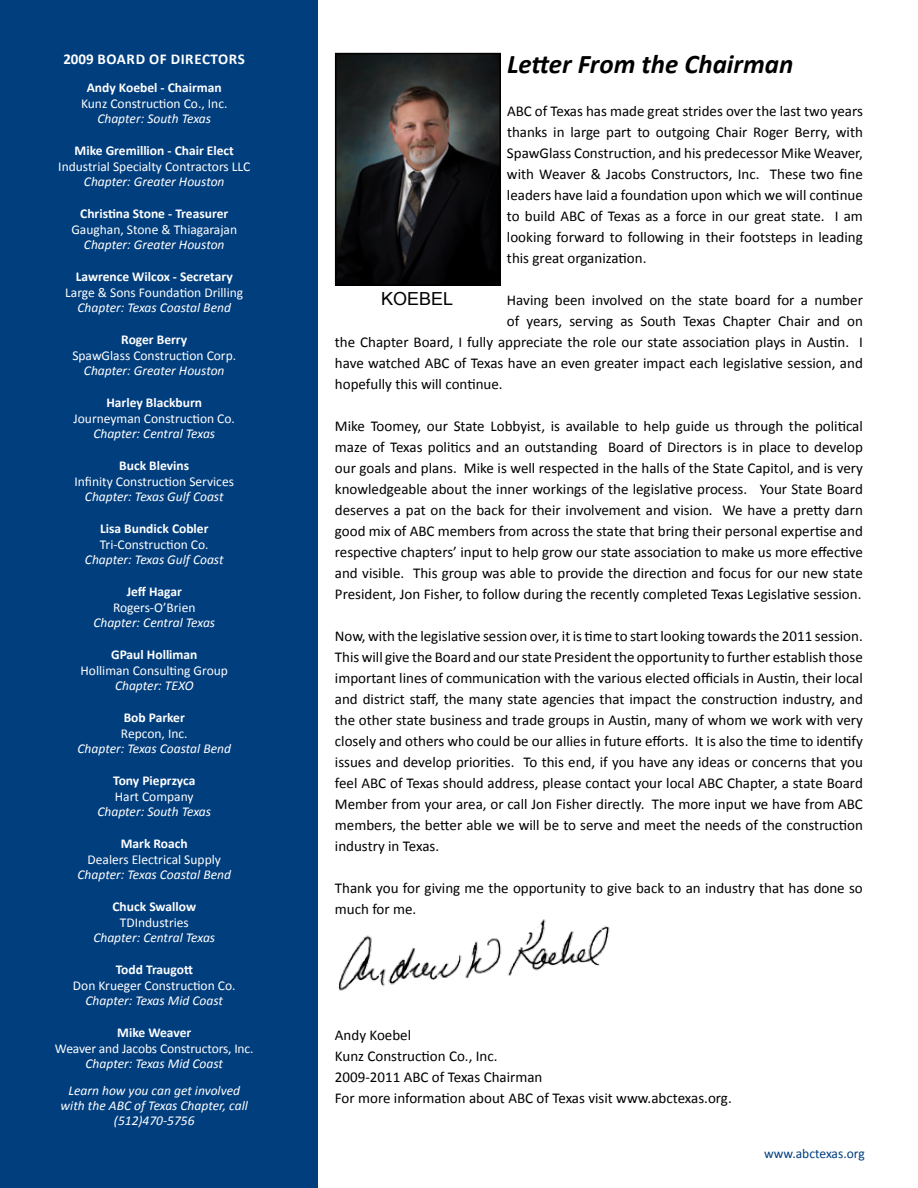
<style>
.page{position:relative;width:918px;height:1188px;background:#fff}
.page>*{position:absolute;margin:0;border:0;box-sizing:border-box;transform-origin:0 0}
.t1{font:italic 700 27px "Calibri";color:#000}
.t2{font:18px "Arial";color:#000}
.t3{font:15px/21px "Calibri";color:#000;text-align:justify}
.t4{font:700 15px "Calibri";letter-spacing:.04em;color:#fff}
.t5{font:italic 13.5px/27px "Calibri";color:#fff;text-align:center}
.t6{font:13.5px "Calibri";color:#fff}
.t7{font:700 13.5px "Calibri";color:#fff}
.t8{font:13.5px "Calibri";color:#003e7e}
</style>
<div class="page">
<img style="left:338px;top:919px;width:272px;height:72px">
<div style="left:0;top:0;width:317px;height:1188px;background:#003e7e"></div>
<img style="left:338px;top:56px;width:160px;height:227px">
<div style="left:335px;top:53px;width:166px;height:233px;border:2px solid #000"></div>
<p class="t4" style="left:63px;top:50px;width:183px">2009 Board of Directors</p>
<p class="t7" style="left:87px;top:79px;width:137px">Andy Koebel - Chairman</p>
<p class="t6" style="left:81px;top:95px;width:148px">Kunz Construction Co., Inc.</p>
<p class="t5" style="left:97px;top:105px;width:115px">Chapter: South Texas</p>
<p class="t7" style="left:75px;top:142px;width:161px">Mike Gremillion - Chair Elect</p>
<p class="t6" style="left:58px;top:158px;width:193px">Industrial Specialty Contractors LLC</p>
<p class="t5" style="left:84px;top:168px;width:142px">Chapter: Greater Houston</p>
<p class="t7" style="left:80px;top:205px;width:150px">Christina Stone - Treasurer</p>
<p class="t6" style="left:71px;top:221px;width:167px">Gaughan, Stone &amp; Thiagarajan</p>
<p class="t5" style="left:84px;top:231px;width:142px">Chapter: Greater Houston</p>
<p class="t7" style="left:76px;top:268px;width:159px">Lawrence Wilcox - Secretary</p>
<p class="t6" style="left:65px;top:284px;width:180px">Large &amp; Sons Foundation Drilling</p>
<p class="t5" style="left:78px;top:294px;width:155px">Chapter: Texas Coastal Bend</p>
<p class="t7" style="left:121px;top:331px;width:67px">Roger Berry</p>
<p class="t6" style="left:72px;top:347px;width:165px">SpawGlass Construction Corp.</p>
<p class="t5" style="left:84px;top:357px;width:142px">Chapter: Greater Houston</p>
<p class="t7" style="left:106px;top:394px;width:97px">Harley Blackburn</p>
<p class="t6" style="left:74px;top:410px;width:163px">Journeyman Construction Co.</p>
<p class="t5" style="left:93px;top:420px;width:123px">Chapter: Central Texas</p>
<p class="t7" style="left:119px;top:457px;width:71px">Buck Blevins</p>
<p class="t6" style="left:75px;top:473px;width:161px">Infinity Construction Services</p>
<p class="t5" style="left:85px;top:483px;width:140px">Chapter: Texas Gulf Coast</p>
<p class="t7" style="left:100px;top:520px;width:110px">Lisa Bundick Cobler</p>
<p class="t6" style="left:100px;top:536px;width:110px">Tri-Construction Co.</p>
<p class="t5" style="left:85px;top:546px;width:140px">Chapter: Texas Gulf Coast</p>
<p class="t7" style="left:127px;top:583px;width:57px">Jeff Hagar</p>
<p class="t6" style="left:113px;top:599px;width:84px">Rogers-O’Brien</p>
<p class="t5" style="left:93px;top:609px;width:123px">Chapter: Central Texas</p>
<p class="t7" style="left:111px;top:646px;width:88px">GPaul Holliman</p>
<p class="t6" style="left:81px;top:662px;width:149px">Holliman Consulting Group</p>
<p class="t5" style="left:115px;top:672px;width:80px">Chapter: TEXO</p>
<p class="t7" style="left:124px;top:709px;width:63px">Bob Parker</p>
<p class="t6" style="left:121px;top:725px;width:68px">Repcon, Inc.</p>
<p class="t5" style="left:78px;top:735px;width:155px">Chapter: Texas Coastal Bend</p>
<p class="t7" style="left:113px;top:772px;width:84px">Tony Pieprzyca</p>
<p class="t6" style="left:115px;top:788px;width:80px">Hart Company</p>
<p class="t5" style="left:97px;top:798px;width:115px">Chapter: South Texas</p>
<p class="t7" style="left:121px;top:835px;width:68px">Mark Roach</p>
<p class="t6" style="left:88px;top:851px;width:135px">Dealers Electrical Supply</p>
<p class="t5" style="left:78px;top:861px;width:155px">Chapter: Texas Coastal Bend</p>
<p class="t7" style="left:113px;top:898px;width:85px">Chuck Swallow</p>
<p class="t6" style="left:120px;top:914px;width:71px">TDIndustries</p>
<p class="t5" style="left:93px;top:924px;width:123px">Chapter: Central Texas</p>
<p class="t7" style="left:116px;top:961px;width:79px">Todd Traugott</p>
<p class="t6" style="left:73px;top:977px;width:164px">Don Krueger Construction Co.</p>
<p class="t5" style="left:86px;top:987px;width:139px">Chapter: Texas Mid Coast</p>
<p class="t7" style="left:117px;top:1024px;width:75px">Mike Weaver</p>
<p class="t6" style="left:55px;top:1040px;width:200px">Weaver and Jacobs Constructors, Inc.</p>
<p class="t5" style="left:68px;top:1050px;width:173px">Chapter: Texas Mid Coast<br>Learn how you can get involved</p>
<p class="t5" style="left:61px;top:1098px;width:189px;line-height:15px">with the ABC of Texas Chapter, call (512)470-5756</p>
<h1 class="t1" style="left:507px;top:47px;width:288px">Letter From the Chairman</h1>
<p class="t3" style="left:507px;top:99px;width:357px">ABC of Texas has made great strides over the last two years thanks in large part to outgoing Chair Roger Berry, with SpawGlass Construction, and his predecessor Mike Weaver, with Weaver &amp; Jacobs Constructors, Inc. These two fine leaders have laid a foundation upon which we will continue to build ABC of Texas as a force in our great state. I am looking forward to following in their footsteps in leading this great organization.</p>
<p class="t3" style="left:507px;top:288px;width:357px">Having been involved on the state board for a number</p>
<p class="t3" style="left:507px;top:309px;width:357px">of years, serving as South Texas Chapter Chair and on</p>
<p class="t3" style="left:335px;top:330px;width:530px">the Chapter Board, I fully appreciate the role our state association plays in Austin. I</p>
<p class="t3" style="left:335px;top:351px;width:529px">have watched ABC of Texas have an even greater impact each legislative session, and</p>
<p class="t3" style="left:335px;top:372px;width:169px">hopefully this will continue.</p>
<p class="t3" style="left:335px;top:414px;width:530px">Mike Toomey, our State Lobbyist, is available to help guide us through the political maze of Texas politics and an outstanding Board of Directors is in place to develop our goals and plans. Mike is well respected in the halls of the State Capitol, and is very knowledgeable about the inner workings of the legislative process. Your State Board deserves a pat on the back for their involvement and vision. We have a pretty darn good mix of ABC members from across the state that bring their personal expertise and respective chapters’ input to help grow our state association to make us more effective and visible. This group was able to provide the direction and focus for our new state President, Jon Fisher, to follow during the recently completed Texas Legislative session.</p>
<p class="t3" style="left:335px;top:624px;width:530px">N ow, with the legislative session over, it is time to start looking towards the 2011 session.<br>This will give the Board and our state President the opportunity to further establish those important lines of communication with the various elected officials in Austin, their local and district staff, the many state agencies that impact the construction industry, and the other state business and trade groups in Austin, many of whom we work with very closely and others who could be our allies in future efforts. It is also the time to identify issues and develop priorities. To this end, if you have any ideas or concerns that you feel ABC of Texas should address, please contact your local ABC Chapter, a state Board Member from your area, or call Jon Fisher directly. The more input we have from ABC members, the better able we will be to serve and meet the needs of the construction industry in Texas.</p>
<p class="t3" style="left:335px;top:876px;width:529px">Thank you for giving me the opportunity to give back to an industry that has done so much for me.</p>
<p class="t2" style="left:381px;top:287px;width:68px">KOEBEL</p>
<p class="t3" style="left:335px;top:1023px;width:398px;text-align:left">Andy Koebel<br>Kunz Construction Co., Inc.<br>2009-2011 ABC of Texas Chairman<br>For more information about ABC of Texas visit www.abctexas.org.</p>
<p class="t8" style="left:764px;top:1145px;width:102px">www.abctexas.org</p>
</div>
